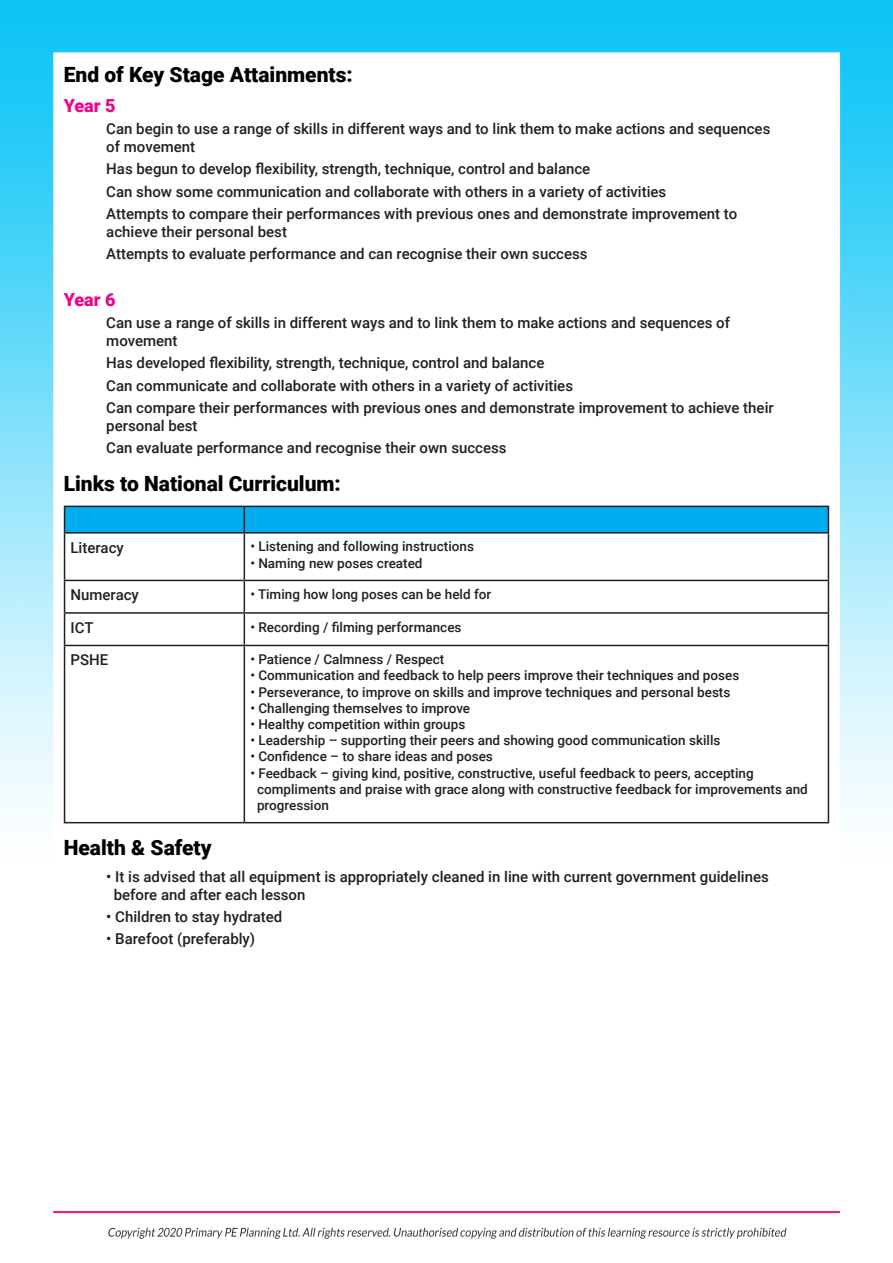
<style>
.page{position:relative;width:893px;height:1263px;background:#fff}
.page>*{position:absolute;margin:0;border:0;box-sizing:border-box;transform-origin:0 0}
.t1{font:900 21px "Roboto";color:#000}
.t2{font:900 18px "Roboto";color:#ed028c}
.t3{font:500 15px/18px "Roboto";color:#231f20}
.t4{font:500 13.5px/16.2px "Roboto";color:#231f20}
</style>
<div class="page">
<img style="left:0;top:0;width:893px;height:1239px">
<svg style="left:64px;top:506px;width:765px;height:26px;background:#01a7e5"></svg>
<hr style="left:64px;top:532px;width:180px;height:2px;background:#231f20">
<hr style="left:64px;top:534px;width:1px;height:46px;background:#231f20">
<hr style="left:244px;top:532px;width:585px;height:2px;background:#231f20">
<hr style="left:244px;top:534px;width:1px;height:46px;background:#231f20">
<hr style="left:828px;top:534px;width:1px;height:46px;background:#231f20">
<hr style="left:64px;top:580px;width:180px;height:1px;background:#231f20">
<hr style="left:64px;top:581px;width:1px;height:31px;background:#231f20">
<hr style="left:244px;top:580px;width:585px;height:1px;background:#231f20">
<hr style="left:244px;top:581px;width:1px;height:31px;background:#231f20">
<hr style="left:828px;top:581px;width:1px;height:31px;background:#231f20">
<hr style="left:64px;top:612px;width:180px;height:2px;background:#231f20">
<hr style="left:64px;top:614px;width:1px;height:31px;background:#231f20">
<hr style="left:244px;top:612px;width:585px;height:2px;background:#231f20">
<hr style="left:244px;top:614px;width:1px;height:31px;background:#231f20">
<hr style="left:828px;top:614px;width:1px;height:31px;background:#231f20">
<hr style="left:64px;top:645px;width:180px;height:1px;background:#231f20">
<hr style="left:64px;top:646px;width:1px;height:176px;background:#231f20">
<hr style="left:244px;top:645px;width:585px;height:1px;background:#231f20">
<hr style="left:244px;top:646px;width:1px;height:176px;background:#231f20">
<hr style="left:828px;top:646px;width:1px;height:176px;background:#231f20">
<hr style="left:64px;top:822px;width:180px;height:1px;background:#231f20">
<hr style="left:244px;top:822px;width:585px;height:1px;background:#231f20">
<p class="t1" style="left:64px;top:59px;width:290px">End of Key Stage Attainments:</p>
<p class="t2" style="left:64px;top:93px;width:53px">Year 5</p>
<p class="t3" style="left:106px;top:119px;width:666px">Can begin to use a range of skills in different ways and to link them to make actions and sequences of movement</p>
<p class="t3" style="left:106px;top:159px;width:486px">Has begun to develop flexibility, strength, technique, control and balance</p>
<p class="t3" style="left:106px;top:182px;width:562px">Can show some communication and collaborate with others in a variety of activities</p>
<p class="t3" style="left:106px;top:204px;width:632px">Attempts to compare their performances with previous ones and demonstrate improvement to achieve their personal best</p>
<p class="t3" style="left:106px;top:244px;width:483px">Attempts to evaluate performance and can recognise their own success</p>
<p class="t2" style="left:64px;top:287px;width:53px">Year 6</p>
<p class="t3" style="left:106px;top:313px;width:625px">Can use a range of skills in different ways and to link them to make actions and sequences of movement</p>
<p class="t3" style="left:106px;top:353px;width:440px">Has developed flexibility, strength, technique, control and balance</p>
<p class="t3" style="left:106px;top:376px;width:468px">Can communicate and collaborate with others in a variety of activities</p>
<p class="t3" style="left:106px;top:398px;width:669px">Can compare their performances with previous ones and demonstrate improvement to achieve their personal best</p>
<p class="t3" style="left:106px;top:438px;width:402px">Can evaluate performance and recognise their own success</p>
<p class="t1" style="left:64px;top:469px;width:279px">Links to National Curriculum:</p>
<p class="t3" style="left:71px;top:538px;width:55px">Literacy</p>
<p class="t4" style="left:250px;top:538px;width:225px">• Listening and following instructions</p>
<p class="t4" style="left:250px;top:554px;width:174px">• Naming new poses created</p>
<p class="t3" style="left:71px;top:585px;width:70px">Numeracy</p>
<p class="t4" style="left:250px;top:586px;width:242px">• Timing how long poses can be held for</p>
<p class="t3" style="left:71px;top:618px;width:24px">ICT</p>
<p class="t4" style="left:250px;top:618px;width:213px">• Recording / filming performances</p>
<p class="t3" style="left:71px;top:650px;width:39px">PSHE</p>
<p class="t4" style="left:250px;top:651px;width:196px">• Patience / Calmness / Respect</p>
<p class="t4" style="left:250px;top:667px;width:491px">• Communication and feedback to help peers improve their techniques and poses</p>
<p class="t4" style="left:250px;top:683px;width:482px">• Perseverance, to improve on skills and improve techniques and personal bests</p>
<p class="t4" style="left:250px;top:699px;width:221px">• Challenging themselves to improve</p>
<p class="t4" style="left:250px;top:715px;width:217px">• Healthy competition within groups</p>
<p class="t4" style="left:250px;top:732px;width:472px">• Leadership – supporting their peers and showing good communication skills</p>
<p class="t4" style="left:250px;top:748px;width:244px">• Confidence – to share ideas and poses</p>
<p class="t4" style="left:257px;top:764px;width:552px;text-indent:-7px">• Feedback – giving kind, positive, constructive, useful feedback to peers, accepting compliments and praise with grace along with constructive feedback for improvements and</p>
<p class="t4" style="left:257px;top:796px;width:73px">progression</p>
<p class="t1" style="left:64px;top:833px;width:149px">Health &amp; Safety</p>
<p class="t3" style="left:114px;top:867px;width:656px;text-indent:-7px">• It is advised that all equipment is appropriately cleaned in line with current government guidelines before and after each lesson</p>
<p class="t3" style="left:106px;top:907px;width:177px">• Children to stay hydrated</p>
<p class="t3" style="left:106px;top:929px;width:150px">• Barefoot (preferably)</p>
</div>
